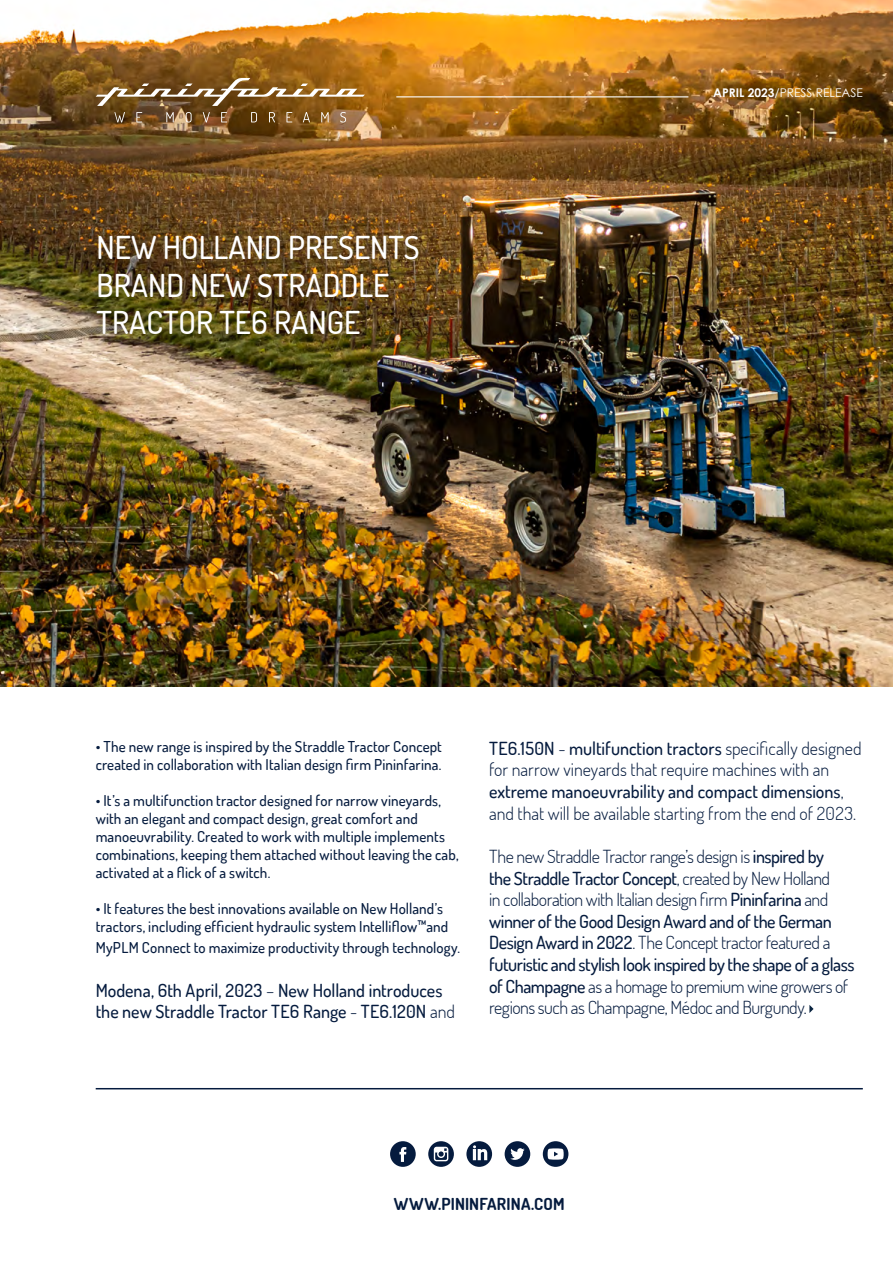
<style>
.page{position:relative;width:893px;height:1263px;background:#fff}
.page>*{position:absolute;margin:0;border:0;box-sizing:border-box;transform-origin:0 0}
.t1{font:500 31.5px/37.8px "Terminal Dosis";color:#fff}
.t2{font:300 18px/21.6px "Terminal Dosis";letter-spacing:-.02em;color:#051b3e}
.t3{font:500 18px/21.6px "Terminal Dosis";color:#051b3e}
.t4{font:700 16.5px "Terminal Dosis";letter-spacing:.01em;color:#051b3e}
.t5{font:500 15px/18px "Terminal Dosis";letter-spacing:.005em;color:#051b3e}
.t6{font:12px "Century Gothic";color:#fff}
.s1{font-weight:700}
.s2{font-weight:300}
.s3{font-weight:500}
</style>
<div class="page">
<img style="left:0;top:0;width:893px;height:687px">
<svg style="left:809px;top:1005px;width:4px;height:8px"></svg>
<hr style="left:96px;top:1088px;width:767px;height:1px;background:#051b3e">
<svg style="left:390px;top:1141px;width:26px;height:26px"></svg>
<svg style="left:428px;top:1141px;width:26px;height:26px"></svg>
<svg style="left:466px;top:1141px;width:26px;height:26px"></svg>
<svg style="left:505px;top:1141px;width:25px;height:26px"></svg>
<svg style="left:543px;top:1141px;width:25px;height:26px"></svg>
<hr style="left:396px;top:96px;width:292px;height:1px;background:#fff">
<svg style="left:114px;top:112px;width:11px;height:11px"></svg>
<svg style="left:136px;top:112px;width:6px;height:10px"></svg>
<svg style="left:166px;top:112px;width:8px;height:10px"></svg>
<svg style="left:186px;top:112px;width:6px;height:11px"></svg>
<svg style="left:203px;top:112px;width:7px;height:11px"></svg>
<svg style="left:221px;top:112px;width:6px;height:10px"></svg>
<svg style="left:251px;top:112px;width:6px;height:10px"></svg>
<svg style="left:269px;top:112px;width:6px;height:10px"></svg>
<svg style="left:286px;top:112px;width:6px;height:10px"></svg>
<svg style="left:303px;top:112px;width:7px;height:10px"></svg>
<svg style="left:321px;top:112px;width:8px;height:10px"></svg>
<svg style="left:340px;top:112px;width:6px;height:11px"></svg>
<svg style="left:96px;top:78px;width:269px;height:28px;background:#936f3f"></svg>
<h1 class="t1" style="left:97px;top:228px;width:325px">NEW HOLLAND PRESENTS<br>BRAND NEW STRADDLE<br>TRACTOR TE6 RANGE</h1>
<p class="t6" style="left:713px;top:85px;width:151px"><span class="s1">APRIL 2023</span>/PRESS RELEASE</p>
<p class="t5" style="left:96px;top:737px;width:348px">• The new range is inspired by the Straddle Tractor Concept created in collaboration with Italian design firm Pininfarina.</p>
<p class="t5" style="left:96px;top:791px;width:364px">• It’s a multifunction tractor designed for narrow vineyards, with an elegant and compact design, great comfort and manoeuvrability. Created to work with multiple implements combinations, keeping them attached without leaving the cab, activated at a flick of a switch.</p>
<p class="t5" style="left:96px;top:899px;width:354px">• It features the best innovations available on New Holland’s tractors, including efficient hydraulic system Intelliflow™and</p>
<p class="t5" style="left:96px;top:938px;width:366px">MyPLM Connect to maximize productivity through technology.</p>
<p class="t3" style="left:96px;top:979px;width:361px">Modena, 6th April, 2023 <span class="s2">–</span> New Holland introduces the new Straddle Tractor TE6 Range <span class="s2">-</span> TE6.120N <span class="s2">and</span></p>
<p class="t2" style="left:489px;top:737px;width:374px"><span class="s3">TE6.150N</span> - <span class="s3">multifunction tractors</span> specifically designed for narrow vineyards that require machines with an <span class="s3">extreme manoeuvrability and compact dimensions</span>, and that will be available starting from the end of 2023.</p>
<p class="t2" style="left:489px;top:845px;width:367px">The new Straddle Tractor range’s design is <span class="s3">inspired by<br>the Straddle Tractor Concept</span>, created by New Holland<br>in collaboration with Italian design firm <span class="s3">Pininfarina</span> and <span class="s3">winner of the Good Design Award and of the German Design Award in 2022</span>. The Concept tractor featured a <span class="s3">futuristic and stylish look inspired by the shape of a glass of Champagne</span> as a homage to premium wine growers of regions such as Champagne, Médoc and Burgundy.</p>
<p class="t4" style="left:394px;top:1193px;width:172px">WWW.PININFARINA.COM</p>
</div>
